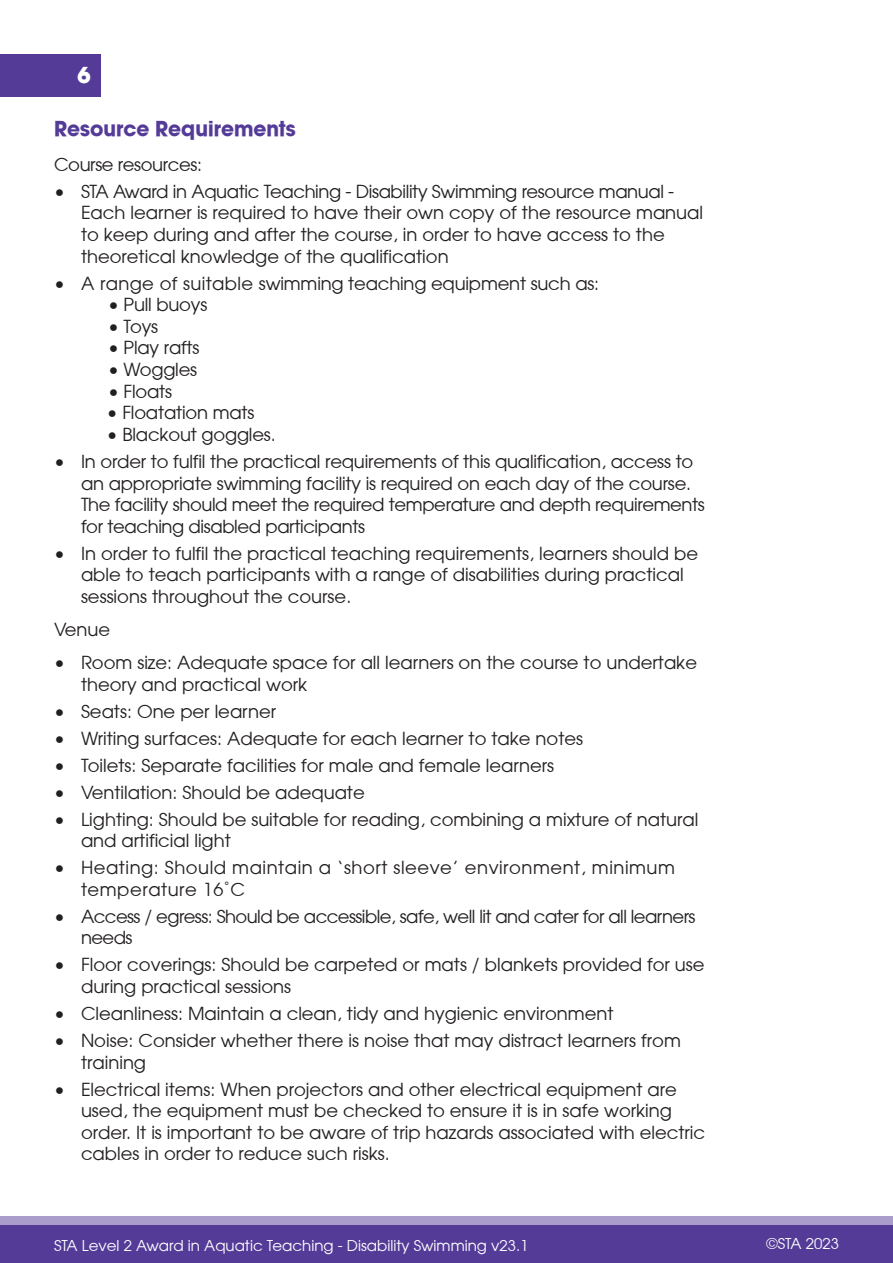
<style>
.page{position:relative;width:893px;height:1263px;background:#fff}
.page>*{position:absolute;margin:0;border:0;box-sizing:border-box;transform-origin:0 0}
.t1{font:24px "Avant Garde Md ITCTT Bold";color:#fff}
.t2{font:22.5px "Avant Garde Md ITCTT Bold";color:#543b98}
.t3{font:18px/21.6px "Avant Garde";color:#231f20}
.t4{font:18px/21.6px "Avant Garde";letter-spacing:-.03em;color:#231f20}
.t5{font:18px/21.6px "Avant Garde";letter-spacing:.03em;color:#231f20}
.t6{font:18px "Avant Garde";letter-spacing:-.02em;color:#231f20}
.t7{font:15px "Avant Garde";color:#fff}
</style>
<div class="page">
<div style="left:0;top:1216px;width:893px;height:38px;background:#aa9dcc"></div>
<div style="left:0;top:54px;width:101px;height:42px;background:#543b98"></div>
<div style="left:0;top:1225px;width:893px;height:38px;background:#543b98"></div>
<h1 class="t1" style="left:78px;top:61px;width:15px">6</h1>
<p class="t2" style="left:54px;top:115px;width:243px">Resource Requirements</p>
<p class="t6" style="left:54px;top:153px;width:150px">Course resources:</p>
<p class="t3" style="left:81px;top:180px;width:624px;text-indent:-27px">• STA Award in Aquatic Teaching - Disability Swimming resource manual - Each learner is required to have their own copy of the resource manual to keep during and after the course, in order to have access to the theoretical knowledge of the qualification</p>
<p class="t3" style="left:54px;top:272px;width:547px">• A range of suitable swimming teaching equipment such as:</p>
<p class="t3" style="left:108px;top:294px;width:101px">• Pull buoys</p>
<p class="t3" style="left:108px;top:315px;width:52px">• Toys</p>
<p class="t3" style="left:108px;top:337px;width:93px">• Play rafts</p>
<p class="t3" style="left:108px;top:358px;width:91px">• Woggles</p>
<p class="t3" style="left:108px;top:380px;width:66px">• Floats</p>
<p class="t3" style="left:107px;top:402px;width:149px">• Floatation mats</p>
<p class="t3" style="left:107px;top:423px;width:170px">• Blackout goggles.</p>
<p class="t3" style="left:81px;top:450px;width:625px;text-indent:-27px">• In order to fulfil the practical requirements of this qualification, access to an appropriate swimming facility is required on each day of the course.<br>The facility should meet the required temperature and depth requirements for teaching disabled participants</p>
<p class="t3" style="left:81px;top:542px;width:619px;text-indent:-27px">• In order to fulfil the practical teaching requirements, learners should be able to teach participants with a range of disabilities during practical sessions throughout the course.</p>
<p class="t3" style="left:54px;top:618px;width:58px">Venue</p>
<p class="t3" style="left:81px;top:651px;width:617px;text-indent:-27px">• Room size: Adequate space for all learners on the course to undertake theory and practical work</p>
<p class="t3" style="left:54px;top:700px;width:224px">• Seats: One per learner</p>
<p class="t3" style="left:54px;top:727px;width:531px">• Writing surfaces: Adequate for each learner to take notes</p>
<p class="t3" style="left:54px;top:754px;width:502px">• Toilets: Separate facilities for male and female learners</p>
<p class="t3" style="left:54px;top:781px;width:312px">• Ventilation: Should be adequate</p>
<p class="t3" style="left:81px;top:808px;width:619px;text-indent:-27px">• Lighting: Should be suitable for reading, combining a mixture of natural and artificial light</p>
<p class="t5" style="left:81px;top:856px;width:595px;text-indent:-27px">• Heating: Should maintain a ‘short sleeve’ environment, minimum temperature 16˚C</p>
<p class="t4" style="left:81px;top:905px;width:616px;text-indent:-27px">• Access / egress: Should be accessible, safe, well lit and cater for all learners needs</p>
<p class="t3" style="left:81px;top:954px;width:625px;text-indent:-27px">• Floor coverings: Should be carpeted or mats / blankets provided for use during practical sessions</p>
<p class="t3" style="left:54px;top:1002px;width:561px">• Cleanliness: Maintain a clean, tidy and hygienic environment</p>
<p class="t3" style="left:81px;top:1029px;width:601px;text-indent:-27px">• Noise: Consider whether there is noise that may distract learners from training</p>
<p class="t3" style="left:81px;top:1078px;width:626px;text-indent:-27px">• Electrical items: When projectors and other electrical equipment are used, the equipment must be checked to ensure it is in safe working order. It is important to be aware of trip hazards associated with electric cables in order to reduce such risks.</p>
<p class="t7" style="left:54px;top:1236px;width:476px">STA Level 2 Award in Aquatic Teaching - Disability Swimming v23.1</p>
<p class="t7" style="left:767px;top:1234px;width:74px">©STA 2023</p>
</div>
